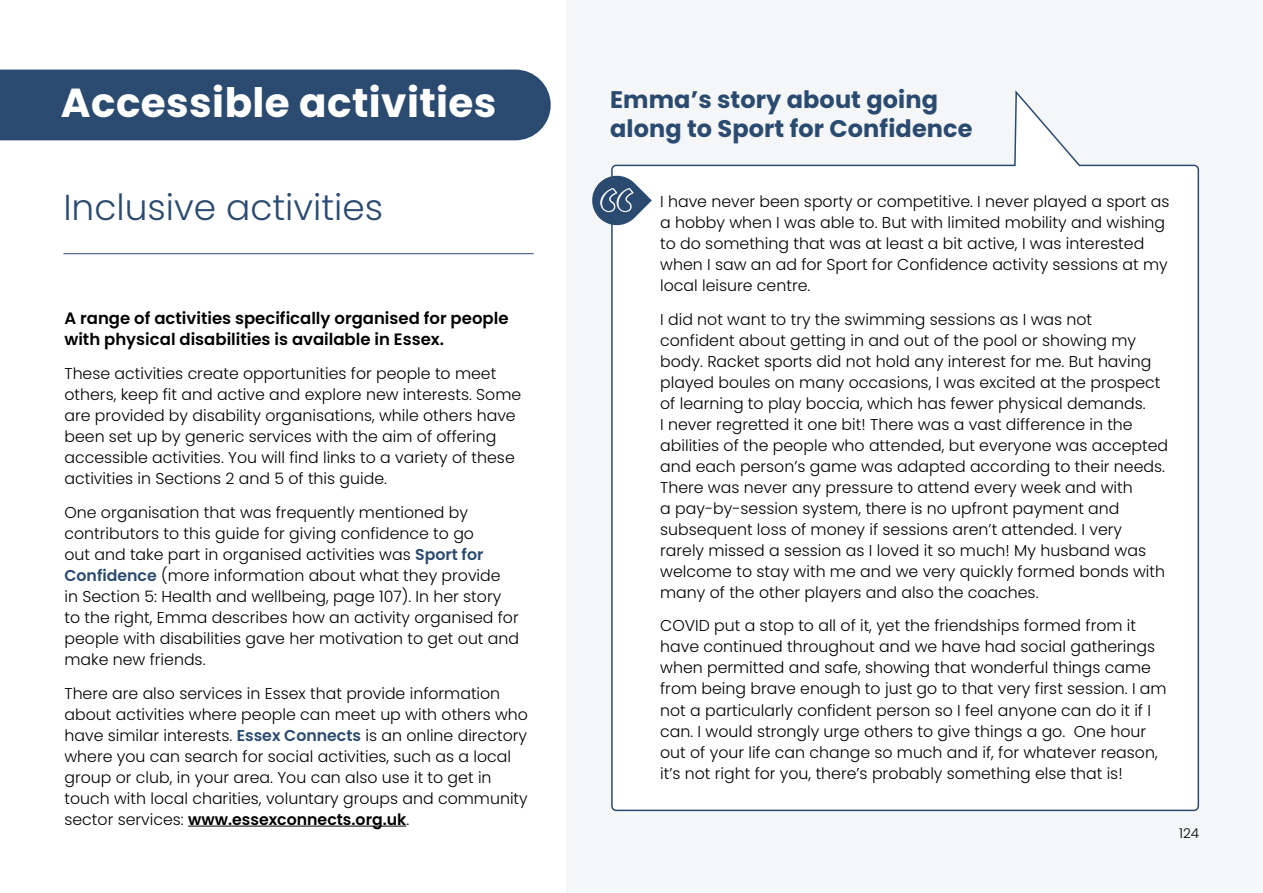
<style>
.page{position:relative;width:1263px;height:893px;background:#fff}
.page>*{position:absolute;margin:0;border:0;box-sizing:border-box;transform-origin:0 0}
.Subheading_H3_-_In_c{font:700 40.5px "Poppins";letter-spacing:.01em;color:#fff}
.Subheading_H4_-_Ligh{font:300 36px "Poppins";color:#2b4a70}
.Subheading_H4_-_Bold{font:700 24px/28.8px "Poppins";letter-spacing:.005em;color:#2b4a70}
.Intro_Para_P{font:600 16.5px/21px "Poppins";color:#000}
.Body_Copy_P{font:300 15.75px/21px "Poppins";color:#000}
.t1{font:300 13.5px "Poppins";color:#000}
.s1{font-weight:600;color:#2b4a70}
.s2{font-weight:600}
</style>
<div class="page">
<div style="left:567px;top:0;width:696px;height:893px;background:#f4f6f8"></div>
<svg style="left:611px;top:90px;width:589px;height:722px"></svg>
<svg style="left:592px;top:173px;width:60px;height:55px"></svg>
<div style="left:0;top:70px;width:551px;height:70px;background:#2b4a70"></div>
<hr style="left:64px;top:253px;width:469px;height:1px;background:#2b4a70">
<hr style="left:188px;top:826px;width:218px;height:1px;background:#000">
<h3 class="Subheading_H3_-_In_c" style="left:61px;top:79px;width:437px">Accessible activities</h3>
<h4 class="Subheading_H4_-_Ligh" style="left:63px;top:187px;width:321px">Inclusive activities</h4>
<p class="Intro_Para_P" style="left:64px;top:308px;width:445px">A range of activities specifically organised for people with physical disabilities is available in Essex.</p>
<p class="Body_Copy_P" style="left:64px;top:363px;width:458px">These activities create opportunities for people to meet others, keep fit and active and explore new interests. Some are provided by disability organisations, while others have been set up by generic services with the aim of offering accessible activities. You will find links to a variety of these activities in Sections 2 and 5 of this guide.</p>
<p class="Body_Copy_P" style="left:64px;top:502px;width:456px">One organisation that was frequently mentioned by contributors to this guide for giving confidence to go<br>out and take part in organised activities was <span class="s1">Sport for Confidence</span> (more information about what they provide<br>in Section 5: Health and wellbeing, page 107). In her story to the right, Emma describes how an activity organised for people with disabilities gave her motivation to get out and make new friends.</p>
<p class="Body_Copy_P" style="left:64px;top:683px;width:465px">There are also services in Essex that provide information about activities where people can meet up with others who have similar interests. <span class="s1">Essex Connects</span> is an online directory where you can search for social activities, such as a local group or club, in your area. You can also use it to get in touch with local charities, voluntary groups and community sector services: <span class="s2">www.essexconnects.org.uk</span>.</p>
<h4 class="Subheading_H4_-_Bold" style="left:610px;top:86px;width:364px">Emma’s story about going along to Sport for Confidence</h4>
<p class="Body_Copy_P" style="left:660px;top:191px;width:511px">I have never been sporty or competitive. I never played a sport as a hobby when I was able to. But with limited mobility and wishing to do something that was at least a bit active, I was interested when I saw an ad for Sport for Confidence activity sessions at my local leisure centre.</p>
<p class="Body_Copy_P" style="left:660px;top:309px;width:509px">I did not want to try the swimming sessions as I was not confident about getting in and out of the pool or showing my body. Racket sports did not hold any interest for me. But having played boules on many occasions, I was excited at the prospect of learning to play boccia, which has fewer physical demands.<br>I never regretted it one bit! There was a vast difference in the abilities of the people who attended, but everyone was accepted and each person’s game was adapted according to their needs.<br>There was never any pressure to attend every week and with<br>a pay-by-session system, there is no upfront payment and subsequent loss of money if sessions aren’t attended. I very rarely missed a session as I loved it so much! My husband was welcome to stay with me and we very quickly formed bonds with many of the other players and also the coaches.</p>
<p class="Body_Copy_P" style="left:660px;top:615px;width:508px">COVID put a stop to all of it, yet the friendships formed from it have continued throughout and we have had social gatherings when permitted and safe, showing that wonderful things came from being brave enough to just go to that very first session. I am not a particularly confident person so I feel anyone can do it if I can. I would strongly urge others to give things a go. One hour out of your life can change so much and if, for whatever reason, it’s not right for you, there’s probably something else that is!</p>
<p class="t1" style="left:1179px;top:825px;width:21px">124</p>
</div>
